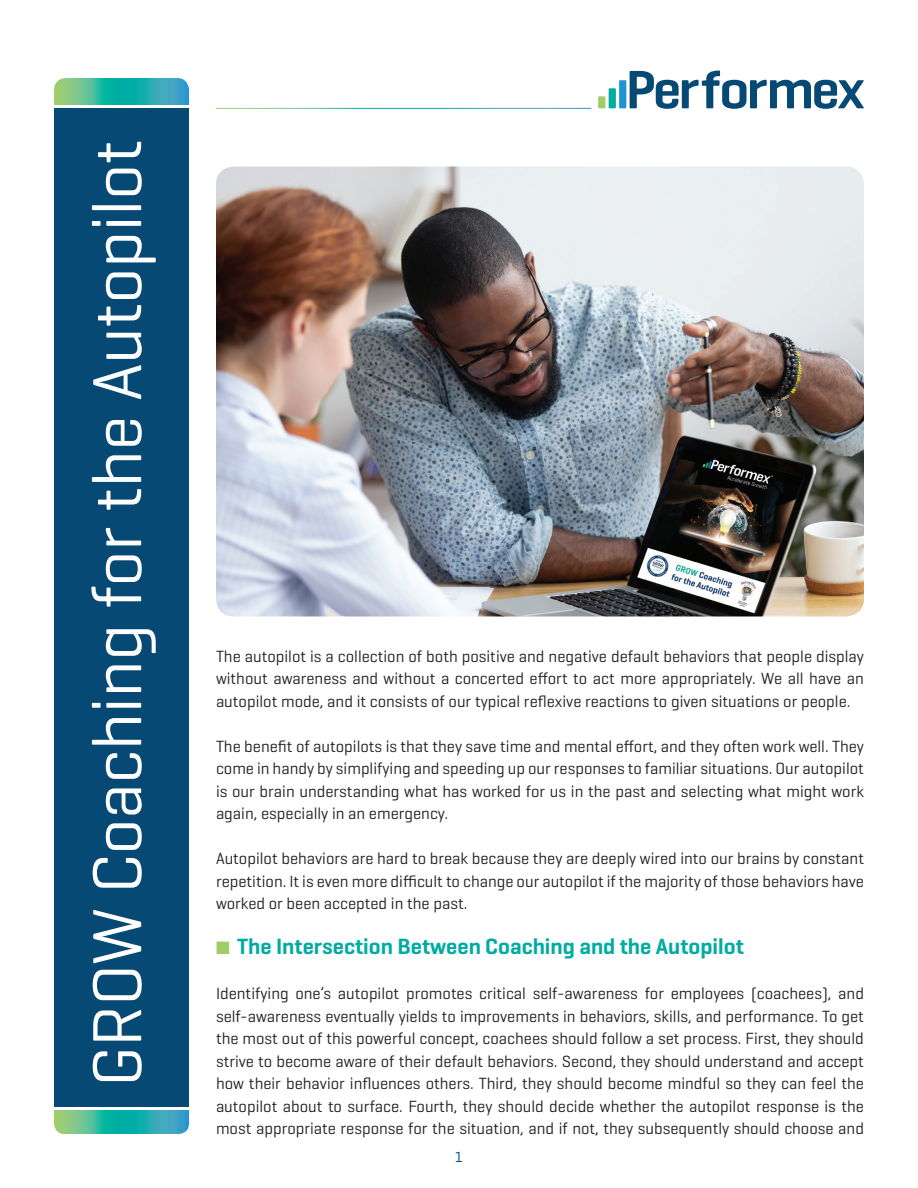
<style>
.page{position:relative;width:918px;height:1188px;background:#fff}
.page>*{position:absolute;margin:0;border:0;box-sizing:border-box;transform-origin:0 0}
.t1{font:70.5px "Geogrotesque";letter-spacing:-.005em;color:#fff}
.t2{font:600 22.5px "Geogrotesque";color:#00aca2}
.t3{font:16.5px/22.5px "Geogrotesque";color:#231f20;text-align:justify}
.t4{font:15px "Geogrotesque";color:#074874}
.s1{color:#9fce66}
</style>
<div class="page">
<div style="left:54px;top:108px;width:135px;height:999px;background:#074975"></div>
<img style="left:216px;top:166px;width:648px;height:450px">
<svg style="left:598px;top:71px;width:266px;height:38px"></svg>
<svg style="left:54px;top:78px;width:135px;height:27px;background:#3eb5a5"></svg>
<svg style="left:54px;top:1110px;width:135px;height:24px;background:#3db5a5"></svg>
<h1 class="t1" style="left:73px;top:1087px;width:948px;rotate:-90deg">GROW Coaching for the Autopilot</h1>
<p class="t3" style="left:216px;top:644px;width:650px">The autopilot is a collection of both positive and negative default behaviors that people display without awareness and without a concerted effort to act more appropriately. We all have an autopilot mode, and it consists of our typical reflexive reactions to given situations or people.</p>
<p class="t3" style="left:216px;top:734px;width:650px">The benefit of autopilots is that they save time and mental effort, and they often work well. They come in handy by simplifying and speeding up our responses to familiar situations. Our autopilot is our brain understanding what has worked for us in the past and selecting what might work again, especially in an emergency.</p>
<p class="t3" style="left:216px;top:847px;width:650px">Autopilot behaviors are hard to break because they are deeply wired into our brains by constant repetition. It is even more difficult to change our autopilot if the majority of those behaviors have worked or been accepted in the past.</p>
<h2 class="t2" style="left:216px;top:932px;width:529px"><span class="s1">■</span> The Intersection Between Coaching and the Autopilot</h2>
<p class="t3" style="left:216px;top:982px;width:650px">Identifying one’s autopilot promotes critical self-awareness for employees (coachees), and self-awareness eventually yields to improvements in behaviors, skills, and performance. To get the most out of this powerful concept, coachees should follow a set process. First, they should strive to become aware of their default behaviors. Second, they should understand and accept how their behavior influences others. Third, they should become mindful so they can feel the autopilot about to surface. Fourth, they should decide whether the autopilot response is the most appropriate response for the situation, and if not, they subsequently should choose and</p>
<p class="t4" style="left:455px;top:1147px;width:10px">1</p>
</div>
